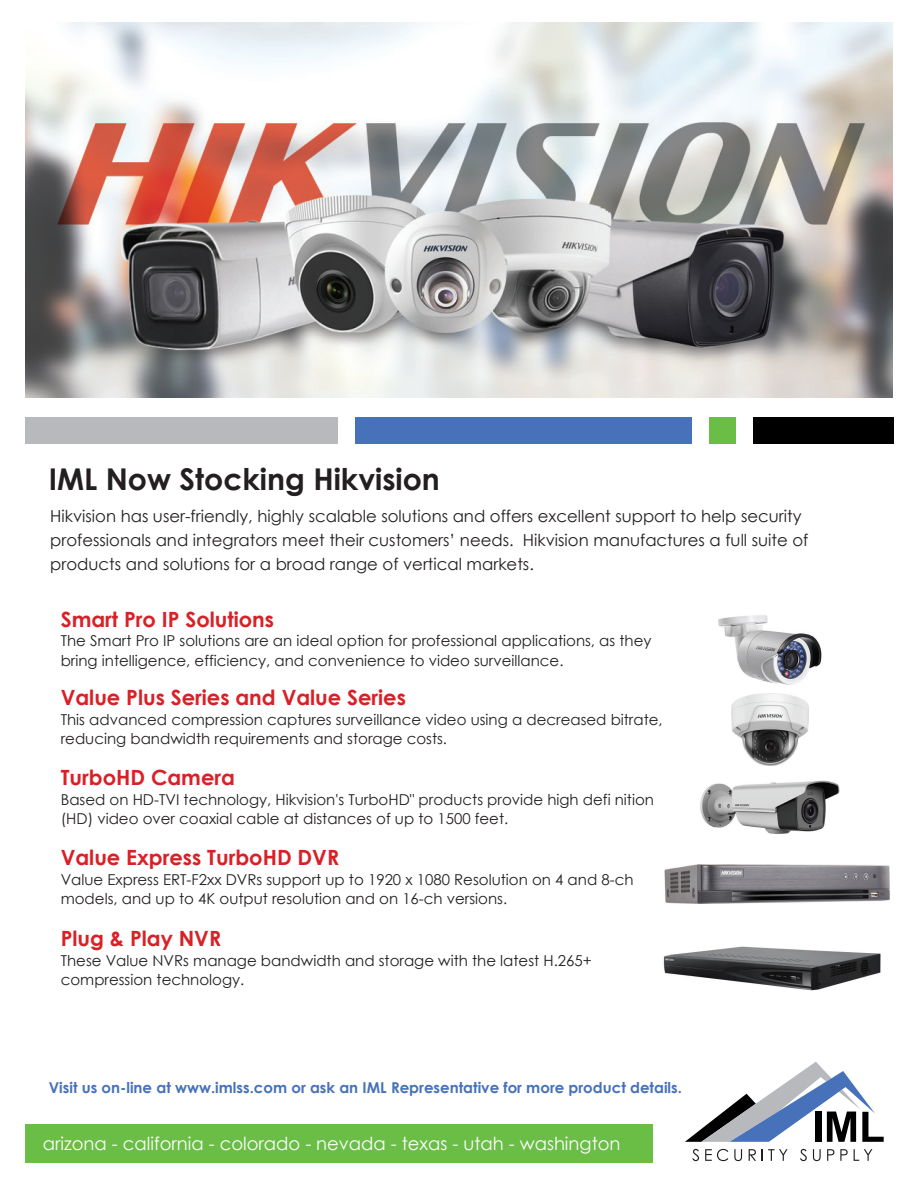
<style>
.page{position:relative;width:918px;height:1188px;background:#fff}
.page>*{position:absolute;margin:0;border:0;box-sizing:border-box;transform-origin:0 0}
.t1{font:700 30px "Century Gothic";color:#231f20}
.t2{font:700 21px "Century Gothic";color:#d92026}
.t3{font:18px "Century Gothic";color:#fff}
.t4{font:16.5px/24px "Century Gothic";color:#231f20}
.t5{font:15px/19.5px "Century Gothic";color:#231f20}
.t6{font:700 15px "Century Gothic";color:#4772b9}
</style>
<div class="page">
<img style="left:25px;top:23px;width:867px;height:375px">
<div style="left:26px;top:417px;width:312px;height:27px;background:#b8b9bc"></div>
<div style="left:356px;top:417px;width:336px;height:27px;background:#4772b9"></div>
<div style="left:709px;top:417px;width:27px;height:27px;background:#6abd45"></div>
<div style="left:753px;top:417px;width:141px;height:27px;background:#000001"></div>
<div style="left:25px;top:1124px;width:628px;height:39px;background:#6abd45"></div>
<svg style="left:692px;top:1149px;width:7px;height:12px"></svg>
<svg style="left:705px;top:1149px;width:23px;height:12px"></svg>
<svg style="left:734px;top:1149px;width:8px;height:12px"></svg>
<svg style="left:749px;top:1149px;width:7px;height:12px"></svg>
<svg style="left:762px;top:1149px;width:26px;height:12px"></svg>
<svg style="left:800px;top:1149px;width:7px;height:12px"></svg>
<svg style="left:813px;top:1149px;width:8px;height:12px"></svg>
<svg style="left:827px;top:1149px;width:7px;height:12px"></svg>
<svg style="left:840px;top:1149px;width:8px;height:12px"></svg>
<svg style="left:854px;top:1149px;width:18px;height:12px"></svg>
<svg style="left:685px;top:1062px;width:199px;height:80px"></svg>
<img style="left:663px;top:946px;width:218px;height:45px">
<img style="left:665px;top:864px;width:224px;height:39px">
<img style="left:732px;top:694px;width:76px;height:71px">
<img style="left:718px;top:615px;width:104px;height:70px">
<img style="left:700px;top:780px;width:140px;height:54px">
<h1 class="t1" style="left:49px;top:456px;width:393px">IML Now Stocking Hikvision</h1>
<p class="t4" style="left:50px;top:503px;width:760px">Hikvision has user-friendly, highly scalable solutions and offers excellent support to help security professionals and integrators meet their customers’ needs. Hikvision manufactures a full suite of products and solutions for a broad range of vertical markets.</p>
<h2 class="t2" style="left:61px;top:603px;width:215px">Smart Pro IP Solutions</h2>
<p class="t5" style="left:61px;top:631px;width:592px">The Smart Pro IP solutions are an ideal option for professional applications, as they bring intelligence, efficiency, and convenience to video surveillance.</p>
<h2 class="t2" style="left:61px;top:682px;width:347px">Value Plus Series and Value Series</h2>
<p class="t5" style="left:61px;top:709px;width:603px">This advanced compression captures surveillance video using a decreased bitrate, reducing bandwidth requirements and storage costs.</p>
<h2 class="t2" style="left:61px;top:762px;width:176px">TurboHD Camera</h2>
<p class="t5" style="left:61px;top:789px;width:595px">Based on HD-TVI technology, Hikvision's TurboHD" products provide high defi nition (HD) video over coaxial cable at distances of up to 1500 feet.</p>
<h2 class="t2" style="left:61px;top:842px;width:280px">Value Express TurboHD DVR</h2>
<p class="t5" style="left:61px;top:869px;width:574px">Value Express ERT-F2xx DVRs support up to 1920 x 1080 Resolution on 4 and 8-ch models, and up to 4K output resolution and on 16-ch versions.</p>
<h2 class="t2" style="left:61px;top:923px;width:162px">Plug &amp; Play NVR</h2>
<p class="t5" style="left:61px;top:950px;width:533px">These Value NVRs manage bandwidth and storage with the latest H.265+ compression technology.</p>
<p class="t6" style="left:49px;top:1076px;width:635px">Visit us on-line at www.imlss.com or ask an IML Representative for more product details.</p>
<p class="t3" style="left:43px;top:1131px;width:579px">arizona - california - colorado - nevada - texas - utah - washington</p>
</div>
